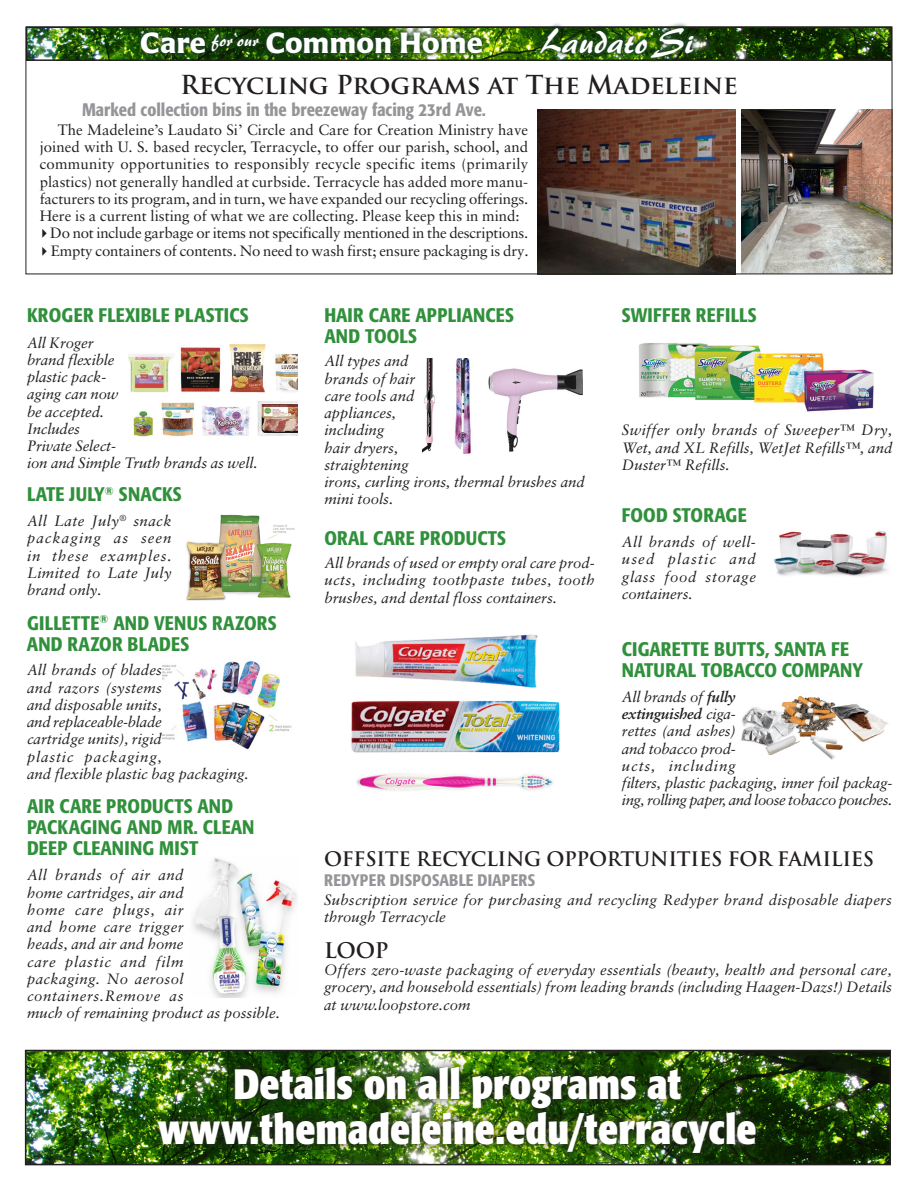
<style>
.page{position:relative;width:918px;height:1188px;background:#fff}
.page>*{position:absolute;margin:0;border:0;box-sizing:border-box;transform-origin:0 0}
.t1{font:700 condensed 42px/45px "Formata";color:#fff;text-align:center}
.t2{font:32.85px "Brush 445 BT";color:#fff}
.t3{font:700 30.15px "Carter Sans W01";color:#fff}
.t4{font:700 25.5px "Trajan Pro";letter-spacing:-.01em;color:#231f20}
.t5{font:700 21px "Trajan Pro";color:#231f20}
.t6{font:500 condensed 19.5px/21px "Formata";letter-spacing:.01em;color:#30903b}
.t7{font:700 19.5px "Trajan Pro";letter-spacing:-.015em;color:#231f20}
.t8{font:500 condensed 18px "Formata";color:#939598}
.t9{font:500 condensed 16.5px "Formata";letter-spacing:.01em;color:#939598}
.t10{font:italic 15px/17.2px "Sabon LT Pro";color:#231f20}
.t11{font:15px/17.2px "Sabon LT Pro";color:#231f20}
.t12{font:italic 15px/17.2px "Sabon LT Pro";letter-spacing:.025em;color:#231f20}
.s1{font-family:"Lucida Grande"}
.s2{font-weight:700}
</style>
<div class="page">
<img style="left:129px;top:344px;width:168px;height:93px">
<img style="left:186px;top:514px;width:109px;height:87px">
<img style="left:162px;top:661px;width:130px;height:89px">
<img style="left:193px;top:858px;width:104px;height:139px">
<img style="left:422px;top:358px;width:161px;height:96px">
<img style="left:639px;top:343px;width:235px;height:69px">
<img style="left:774px;top:530px;width:114px;height:47px">
<img style="left:741px;top:695px;width:147px;height:65px">
<img style="left:355px;top:634px;width:183px;height:54px">
<img style="left:351px;top:700px;width:209px;height:53px">
<img style="left:356px;top:774px;width:197px;height:17px">
<img style="left:29px;top:30px;width:860px;height:28px">
<div style="left:26px;top:27px;width:866px;height:34px;border:2px solid #231f20"></div>
<img style="left:135px;top:23px;width:565px;height:39px">
<img style="left:537px;top:109px;width:199px;height:163px">
<img style="left:742px;top:109px;width:148px;height:163px">
<img style="left:28px;top:1053px;width:860px;height:109px">
<div style="left:25px;top:1050px;width:866px;height:115px;border:2px solid #231f20"></div>
<img style="left:150px;top:1058px;width:615px;height:104px">
<div style="left:26px;top:27px;width:866px;height:247px;border:1px solid #231f20"></div>
<h3 class="t3" style="left:140px;top:24px;width:344px">Care <sup>for</sup> <sup>our</sup> Common Home</h3>
<h2 class="t2" style="left:543px;top:21px;width:154px">Laudato Si</h2>
<h3 class="t4" style="left:180px;top:68px;width:559px">Recycling Programs at The Madeleine</h3>
<p class="t8" style="left:82px;top:99px;width:406px">Marked collection bins in the breezeway facing 23rd Ave.</p>
<p class="t11" style="left:40px;top:121px;width:490px;text-indent:18px">The Madeleine’s Laudato Si’ Circle and Care for Creation Ministry have joined with U. S. based recycler, Terracycle, to offer our parish, school, and community opportunities to responsibly recycle specific items (primarily plastics) not generally handled at curbside. Terracycle has added more manu&shy;facturers to its program, and in turn, we have expanded our recycling offerings.<br>Here is a current listing of what we are collecting. Please keep this in mind: <span class="s1">▸</span> Do not include garbage or items not specifically mentioned in the descriptions. <span class="s1">▸</span> Empty containers of contents. No need to wash first; ensure packaging is dry.</p>
<h3 class="t6" style="left:27px;top:305px;width:223px">KROGER FLEXIBLE PLASTICS</h3>
<p class="t10" style="left:27px;top:333px;width:232px">All Kroger<br>brand flexible<br>plastic pack-<br>aging can now<br>be accepted.<br>Includes<br>Private Select-<br>ion and Simple Truth brands as well.</p>
<h3 class="t6" style="left:27px;top:484px;width:156px">LATE JULY<sup>®</sup> SNACKS</h3>
<p class="t10" style="left:27px;top:512px;width:146px;text-align:justify">All Late July<sup>®</sup> snack packaging as seen in these examples.<br>Limited to Late July brand only.</p>
<h3 class="t6" style="left:27px;top:612px;width:251px">GILLETTE<sup>®</sup> AND VENUS RAZORS<br>AND RAZOR BLADES</h3>
<p class="t10" style="left:27px;top:661px;width:223px">All brands of blades<br>and razors (systems<br>and disposable units,<br>and replaceable-blade<br>cartridge units), rigid<br>plastic packaging,<br>and flexible plastic bag packaging.</p>
<h3 class="t6" style="left:27px;top:796px;width:229px">AIR CARE PRODUCTS AND<br>PACKAGING AND MR. CLEAN<br>DEEP CLEANING MIST</h3>
<p class="t12" style="left:27px;top:866px;width:254px">All brands of air and<br>home cartridges, air and<br>home care plugs, air<br>and home care trigger<br>heads, and air and home<br>care plastic and film<br>packaging. No aerosol containers.Remove as<br>much of remaining product as possible.</p>
<h3 class="t6" style="left:324px;top:305px;width:191px">HAIR CARE APPLIANCES<br>AND TOOLS</h3>
<p class="t10" style="left:324px;top:352px;width:262px">All types and<br>brands of hair<br>care tools and<br>appliances,<br>including<br>hair dryers,<br>straightening<br>irons, curling irons, thermal brushes and mini tools.</p>
<h3 class="t6" style="left:324px;top:528px;width:183px">ORAL CARE PRODUCTS</h3>
<p class="t10" style="left:324px;top:554px;width:272px;line-height:17.7px;text-align:justify">All brands of used or empty oral care prod&shy;ucts, including toothpaste tubes, tooth brushes, and dental floss containers.</p>
<h3 class="t6" style="left:622px;top:305px;width:136px">SWIFFER REFILLS</h3>
<p class="t10" style="left:622px;top:421px;width:272px;text-align:justify">Swiffer only brands of Sweeper™ Dry, Wet, and XL Refills, WetJet Refills™, and Duster™ Refills.</p>
<h3 class="t6" style="left:622px;top:505px;width:126px">FOOD STORAGE</h3>
<p class="t10" style="left:622px;top:533px;width:136px;text-align:justify">All brands of well&shy;used plastic and glass food storage containers.</p>
<h3 class="t6" style="left:622px;top:639px;width:243px">CIGARETTE BUTTS, SANTA FE<br>NATURAL TOBACCO COMPANY</h3>
<p class="t10" style="left:622px;top:688px;width:272px">All brands of <span class="s2">fully<br>extinguished</span> ciga-<br>rettes (and ashes)<br>and tobacco prod-<br>ucts, including<br>filters, plastic packaging, inner foil packag&shy;ing, rolling paper, and loose tobacco pouches.</p>
<h3 class="t7" style="left:324px;top:847px;width:552px">OFFSITE RECYCLING OPPORTUNITIES FOR FAMILIES</h3>
<p class="t9" style="left:324px;top:870px;width:213px">REDYPER DISPOSABLE DIAPERS</p>
<p class="t10" style="left:324px;top:890px;width:570px">Subscription service for purchasing and recycling Redyper brand disposable diapers through Terracycle</p>
<h3 class="t5" style="left:324px;top:937px;width:66px">LOOP</h3>
<p class="t10" style="left:324px;top:961px;width:569px;text-align:justify">Offers zero-waste packaging of everyday essentials (beauty, health and personal care, grocery, and household essentials) from leading brands (including Haagen-Dazs!) Details at www.loopstore.com</p>
<h1 class="t1" style="left:158px;top:1061px;width:600px">Details on all programs at www.themadeleine.edu/terracycle</h1>
</div>
